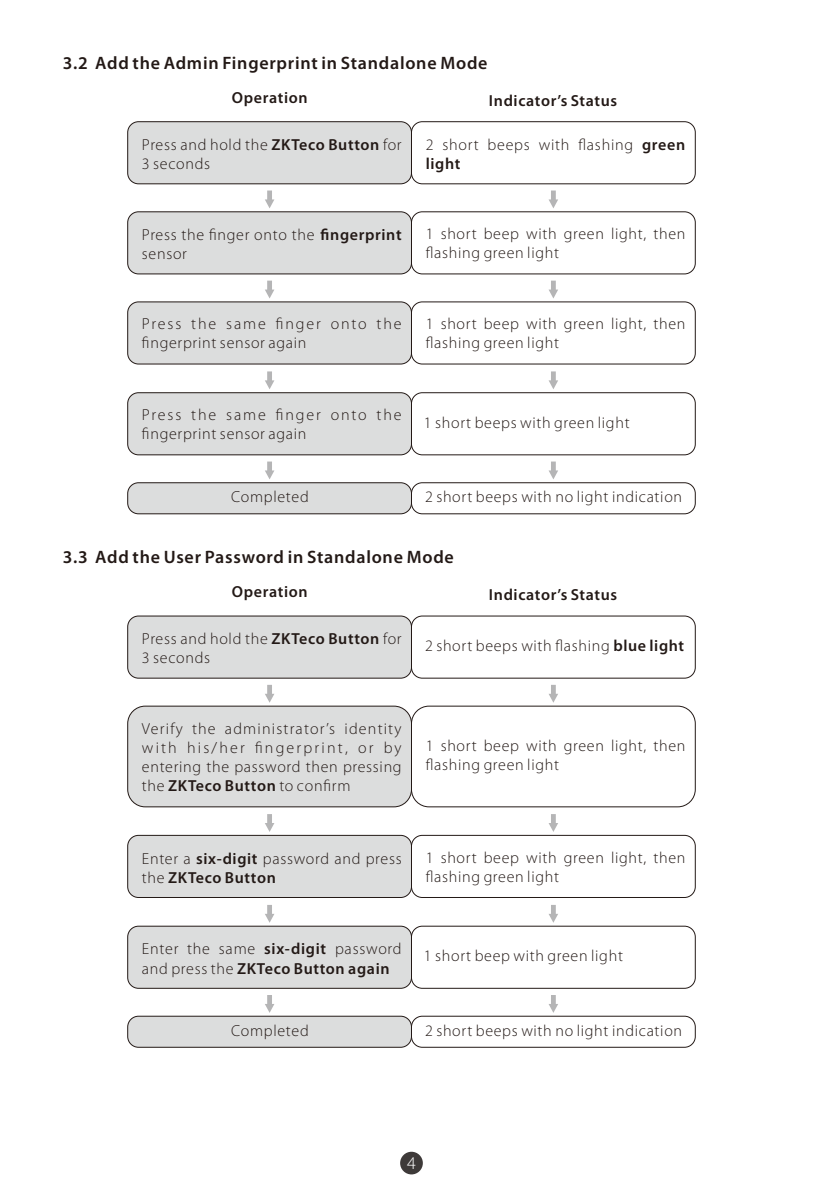
<style>
.page{position:relative;width:823px;height:1191px;background:#fff}
.page>*{position:absolute;margin:0;border:0;box-sizing:border-box;transform-origin:0 0}
.t1{font:600 18px "Myriad Pro";letter-spacing:.04em;color:#231916}
.t2{font:300 18px "Myriad Pro";color:#fff}
.t3{font:300 16px/19px "Myriad Pro";letter-spacing:.045em;color:#231916}
.t4{font:300 16px/19px "Myriad Pro";letter-spacing:.075em;color:#231916}
.t5{font:600 16px "Myriad Pro";letter-spacing:.04em;color:#231916}
.s1{font-weight:600}
</style>
<div class="page">
<div style="left:400px;top:1151px;width:22px;height:23px;background:#3e3a39;border-radius:50%"></div>
<div style="left:411px;top:482px;width:284px;height:32px;border:1px solid #231916;border-radius:11px"></div>
<div style="left:127px;top:482px;width:284px;height:32px;background:#dcdddd;border:1px solid #231916;border-radius:11px"></div>
<div style="left:127px;top:121px;width:284px;height:63px;background:#dcdddd;border:1px solid #231916;border-radius:11px"></div>
<div style="left:411px;top:121px;width:284px;height:63px;border:1px solid #231916;border-radius:11px"></div>
<svg style="left:265px;top:190px;width:9px;height:18px"></svg>
<svg style="left:548px;top:190px;width:10px;height:18px"></svg>
<div style="left:127px;top:302px;width:284px;height:62px;background:#dcdddd;border:1px solid #231916;border-radius:11px"></div>
<div style="left:411px;top:302px;width:284px;height:62px;border:1px solid #231916;border-radius:11px"></div>
<div style="left:127px;top:212px;width:284px;height:62px;background:#dcdddd;border:1px solid #231916;border-radius:11px"></div>
<div style="left:411px;top:212px;width:284px;height:62px;border:1px solid #231916;border-radius:11px"></div>
<svg style="left:265px;top:281px;width:9px;height:17px"></svg>
<svg style="left:548px;top:281px;width:10px;height:17px"></svg>
<svg style="left:265px;top:371px;width:9px;height:18px"></svg>
<svg style="left:548px;top:371px;width:10px;height:18px"></svg>
<div style="left:127px;top:392px;width:284px;height:63px;background:#dcdddd;border:1px solid #231916;border-radius:11px"></div>
<div style="left:411px;top:392px;width:284px;height:63px;border:1px solid #231916;border-radius:11px"></div>
<svg style="left:265px;top:461px;width:9px;height:18px"></svg>
<svg style="left:548px;top:461px;width:10px;height:18px"></svg>
<div style="left:411px;top:1016px;width:284px;height:31px;border:1px solid #231916;border-radius:11px"></div>
<div style="left:127px;top:1016px;width:284px;height:31px;background:#dcdddd;border:1px solid #231916;border-radius:11px"></div>
<div style="left:127px;top:616px;width:284px;height:62px;background:#dcdddd;border:1px solid #231916;border-radius:11px"></div>
<div style="left:411px;top:616px;width:284px;height:62px;border:1px solid #231916;border-radius:11px"></div>
<svg style="left:265px;top:685px;width:9px;height:17px"></svg>
<svg style="left:549px;top:685px;width:9px;height:17px"></svg>
<div style="left:127px;top:835px;width:284px;height:62px;background:#dcdddd;border:1px solid #231916;border-radius:11px"></div>
<div style="left:411px;top:835px;width:284px;height:62px;border:1px solid #231916;border-radius:11px"></div>
<div style="left:127px;top:706px;width:284px;height:101px;background:#dcdddd;border:1px solid #231916;border-radius:17px"></div>
<div style="left:411px;top:706px;width:284px;height:101px;border:1px solid #231916;border-radius:17px"></div>
<svg style="left:265px;top:814px;width:9px;height:18px"></svg>
<svg style="left:548px;top:814px;width:10px;height:18px"></svg>
<svg style="left:265px;top:905px;width:9px;height:17px"></svg>
<svg style="left:549px;top:905px;width:9px;height:17px"></svg>
<div style="left:127px;top:926px;width:284px;height:62px;background:#dcdddd;border:1px solid #231916;border-radius:11px"></div>
<div style="left:411px;top:926px;width:284px;height:62px;border:1px solid #231916;border-radius:11px"></div>
<svg style="left:265px;top:995px;width:9px;height:18px"></svg>
<svg style="left:548px;top:995px;width:10px;height:18px"></svg>
<p class="t1" style="left:63px;top:55px;width:426px">3.2 Add the Admin Fingerprint in Standalone Mode</p>
<p class="t5" style="left:232px;top:91px;width:77px">Operation</p>
<p class="t5" style="left:488px;top:94px;width:130px">Indicator’s Status</p>
<p class="t3" style="left:142px;top:136px;width:261px">Press and hold the <span class="s1">ZKTeco Button</span> for<br>3 seconds</p>
<p class="t3" style="left:425px;top:136px;width:261px;line-height:19.6px">2 short beeps with flashing <span class="s1">green light</span></p>
<p class="t3" style="left:142px;top:226px;width:261px">Press the finger onto the <span class="s1">fingerprint </span>sensor</p>
<p class="t3" style="left:425px;top:226px;width:261px">1 short beep with green light, then flashing green light</p>
<p class="t4" style="left:142px;top:316px;width:261px">Press the same finger onto the fingerprint sensor again</p>
<p class="t4" style="left:142px;top:407px;width:261px">Press the same finger onto the fingerprint sensor again</p>
<p class="t3" style="left:425px;top:316px;width:261px">1 short beep with green light, then flashing green light</p>
<p class="t3" style="left:423px;top:414px;width:207px">1 short beeps with green light</p>
<p class="t3" style="left:231px;top:489px;width:79px">Completed</p>
<p class="t3" style="left:425px;top:489px;width:258px">2 short beeps with no light indication</p>
<p class="t1" style="left:63px;top:550px;width:392px">3.3 Add the User Password in Standalone Mode</p>
<p class="t5" style="left:232px;top:585px;width:77px">Operation</p>
<p class="t5" style="left:488px;top:588px;width:130px">Indicator’s Status</p>
<p class="t3" style="left:142px;top:630px;width:261px">Press and hold the <span class="s1">ZKTeco Button</span> for<br>3 seconds</p>
<p class="t3" style="left:425px;top:637px;width:260px">2 short beeps with flashing <span class="s1">blue light</span></p>
<p class="t3" style="left:142px;top:720px;width:261px;text-align:justify">Verify the administrator’s identity with his/her fingerprint, or by entering the password then pressing the <span class="s1">ZKTeco Button</span> to confirm</p>
<p class="t3" style="left:142px;top:849px;width:261px;line-height:19.6px">Enter a <span class="s1">six-digit</span> password and press the <span class="s1">ZKTeco Button</span></p>
<p class="t3" style="left:142px;top:940px;width:261px;line-height:19.6px">Enter the same <span class="s1">six-digit</span> password and press the <span class="s1">ZKTeco Button again</span></p>
<p class="t3" style="left:425px;top:737px;width:261px">1 short beep with green light, then flashing green light</p>
<p class="t3" style="left:425px;top:849px;width:261px">1 short beep with green light, then flashing green light</p>
<p class="t3" style="left:423px;top:947px;width:200px">1 short beep with green light</p>
<p class="t3" style="left:231px;top:1022px;width:79px">Completed</p>
<p class="t3" style="left:425px;top:1022px;width:258px">2 short beeps with no light indication</p>
<p class="t2" style="left:407px;top:1155px;width:10px">4</p>
</div>
